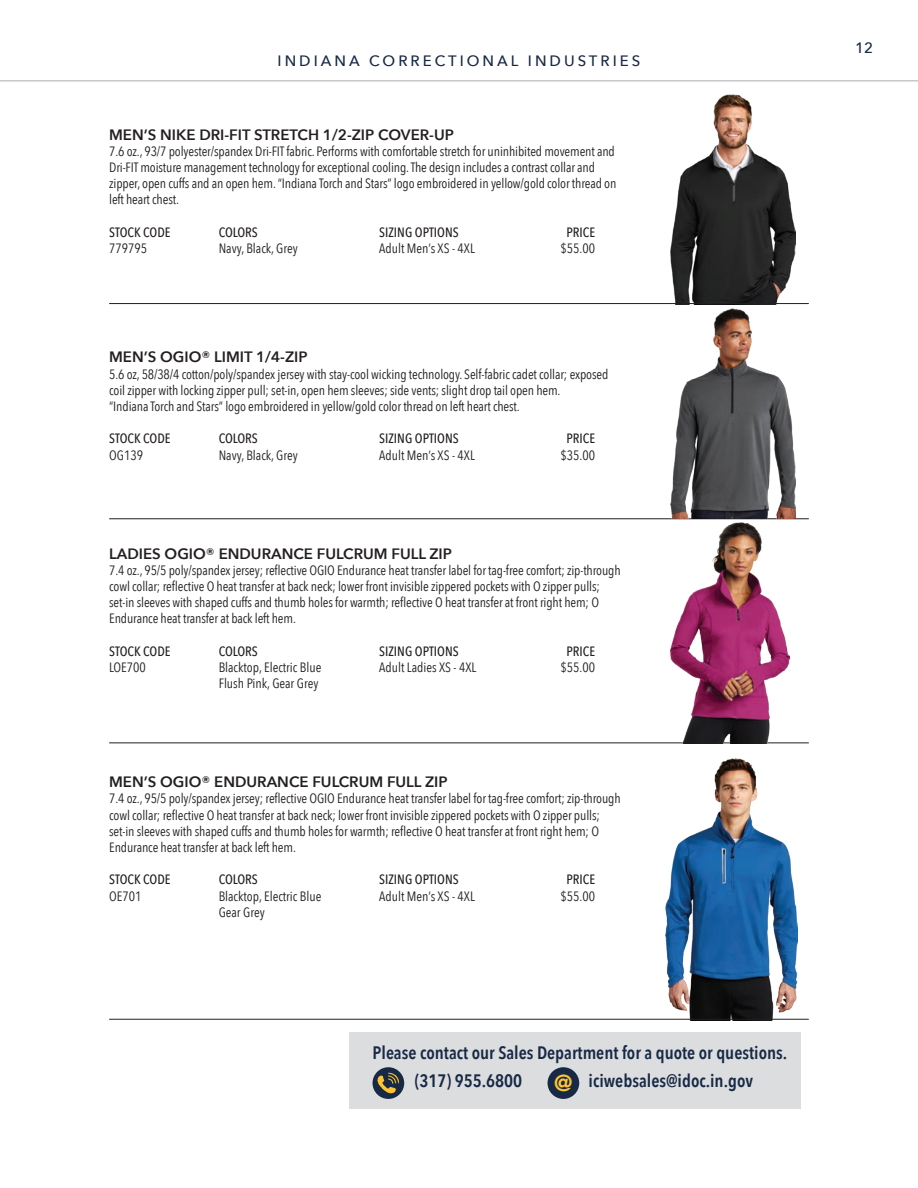
<style>
.page{position:relative;width:918px;height:1188px;background:#fff}
.page>*{position:absolute;margin:0;border:0;box-sizing:border-box;transform-origin:0 0}
.t1{font:900 22.95px "Avenir";color:#ffc42f}
.t2{font:600 18px "Avenir Next Condensed";color:#172945}
.t3{font:600 15px "Avenir Next";color:#231f20}
.t4{font:500 15px "Avenir Next";letter-spacing:.2em;color:#172945}
.t5{font:13.5px/16.2px "Avenir Next Condensed";letter-spacing:-.01em;color:#231f20}
.t6{font:500 13.5px "Avenir Next Condensed";color:#231f20}
</style>
<div class="page">
<hr style="left:0;top:80px;width:918px;height:2px;background:#c7c8ca">
<img style="left:671px;top:95px;width:124px;height:210px">
<hr style="left:109px;top:303px;width:700px;height:1px;background:#231f20">
<hr style="left:109px;top:518px;width:700px;height:1px;background:#231f20">
<hr style="left:109px;top:742px;width:700px;height:1px;background:#231f20">
<img style="left:671px;top:309px;width:124px;height:210px">
<img style="left:665px;top:758px;width:132px;height:263px">
<img style="left:671px;top:523px;width:119px;height:220px">
<hr style="left:109px;top:1019px;width:700px;height:1px;background:#231f20">
<div style="left:349px;top:1032px;width:451px;height:77px;background:#dcdddf"></div>
<div style="left:373px;top:1067px;width:31px;height:32px;background:#172945;border-radius:50%"></div>
<img style="left:378px;top:1072px;width:21px;height:22px">
<div style="left:548px;top:1067px;width:31px;height:32px;background:#172945;border-radius:50%"></div>
<p class="t4" style="left:278px;top:48px;width:364px">INDIANA CORRECTIONAL INDUSTRIES</p>
<p class="t3" style="left:109px;top:121px;width:346px">MEN’S NIKE DRI-FIT STRETCH 1/2-ZIP COVER-UP</p>
<p class="t5" style="left:109px;top:142px;width:509px">7.6 oz., 93/7 polyester/spandex Dri-FIT fabric. Performs with comfortable stretch for uninhibited movement and Dri-FIT moisture management technology for exceptional cooling. The design includes a contrast collar and zipper, open cuffs and an open hem. “Indiana Torch and Stars” logo embroidered in yellow/gold color thread on left heart chest.</p>
<p class="t6" style="left:109px;top:224px;width:63px">STOCK CODE</p>
<p class="t6" style="left:219px;top:224px;width:41px">COLORS</p>
<p class="t6" style="left:379px;top:224px;width:81px">SIZING OPTIONS</p>
<p class="t6" style="left:566px;top:224px;width:30px">PRICE</p>
<p class="t5" style="left:109px;top:240px;width:40px">779795</p>
<p class="t5" style="left:219px;top:240px;width:81px">Navy, Black, Grey</p>
<p class="t5" style="left:379px;top:240px;width:97px">Adult Men’s XS - 4XL</p>
<p class="t5" style="left:561px;top:240px;width:36px">$55.00</p>
<p class="t3" style="left:109px;top:344px;width:200px">MEN’S OGIO® LIMIT 1/4-ZIP</p>
<p class="t5" style="left:109px;top:365px;width:501px">5.6 oz, 58/38/4 cotton/poly/spandex jersey with stay-cool wicking technology. Self-fabric cadet collar; exposed coil zipper with locking zipper pull; set-in, open hem sleeves; side vents; slight drop tail open hem.</p>
<p class="t5" style="left:109px;top:398px;width:412px">“Indiana Torch and Stars” logo embroidered in yellow/gold color thread on left heart chest.</p>
<p class="t6" style="left:109px;top:431px;width:63px">STOCK CODE</p>
<p class="t6" style="left:219px;top:431px;width:41px">COLORS</p>
<p class="t6" style="left:379px;top:431px;width:81px">SIZING OPTIONS</p>
<p class="t6" style="left:566px;top:431px;width:30px">PRICE</p>
<p class="t5" style="left:109px;top:446px;width:35px">OG139</p>
<p class="t5" style="left:219px;top:446px;width:81px">Navy, Black, Grey</p>
<p class="t5" style="left:379px;top:446px;width:97px">Adult Men’s XS - 4XL</p>
<p class="t5" style="left:561px;top:446px;width:36px">$35.00</p>
<p class="t3" style="left:109px;top:541px;width:344px">LADIES OGIO® ENDURANCE FULCRUM FULL ZIP</p>
<p class="t5" style="left:109px;top:561px;width:513px">7.4 oz., 95/5 poly/spandex jersey; reflective OGIO Endurance heat transfer label for tag-free comfort; zip-through cowl collar; reflective O heat transfer at back neck; lower front invisible zippered pockets with O zipper pulls; set-in sleeves with shaped cuffs and thumb holes for warmth; reflective O heat transfer at front right hem; O Endurance heat transfer at back left hem.</p>
<p class="t6" style="left:109px;top:643px;width:63px">STOCK CODE</p>
<p class="t6" style="left:219px;top:643px;width:41px">COLORS</p>
<p class="t6" style="left:379px;top:643px;width:81px">SIZING OPTIONS</p>
<p class="t6" style="left:566px;top:643px;width:30px">PRICE</p>
<p class="t5" style="left:109px;top:659px;width:38px">LOE700</p>
<p class="t5" style="left:219px;top:659px;width:104px">Blacktop, Electric Blue</p>
<p class="t5" style="left:379px;top:659px;width:99px">Adult Ladies XS - 4XL</p>
<p class="t5" style="left:561px;top:659px;width:36px">$55.00</p>
<p class="t5" style="left:219px;top:675px;width:101px">Flush Pink, Gear Grey</p>
<p class="t3" style="left:109px;top:769px;width:340px">MEN’S OGIO® ENDURANCE FULCRUM FULL ZIP</p>
<p class="t5" style="left:109px;top:790px;width:513px">7.4 oz., 95/5 poly/spandex jersey; reflective OGIO Endurance heat transfer label for tag-free comfort; zip-through cowl collar; reflective O heat transfer at back neck; lower front invisible zippered pockets with O zipper pulls; set-in sleeves with shaped cuffs and thumb holes for warmth; reflective O heat transfer at front right hem; O Endurance heat transfer at back left hem.</p>
<p class="t6" style="left:109px;top:872px;width:63px">STOCK CODE</p>
<p class="t6" style="left:219px;top:872px;width:41px">COLORS</p>
<p class="t6" style="left:379px;top:872px;width:81px">SIZING OPTIONS</p>
<p class="t6" style="left:566px;top:872px;width:30px">PRICE</p>
<p class="t5" style="left:109px;top:887px;width:34px">OE701</p>
<p class="t5" style="left:219px;top:887px;width:104px">Blacktop, Electric Blue</p>
<p class="t5" style="left:379px;top:887px;width:97px">Adult Men’s XS - 4XL</p>
<p class="t5" style="left:561px;top:887px;width:36px">$55.00</p>
<p class="t5" style="left:219px;top:903px;width:48px">Gear Grey</p>
<p class="t2" style="left:373px;top:1037px;width:416px">Please contact our Sales Department for a quote or questions.</p>
<p class="t2" style="left:415px;top:1065px;width:109px">(317) 955.6800</p>
<p class="t1" style="left:554px;top:1064px;width:20px">@</p>
<p class="t2" style="left:589px;top:1065px;width:166px">iciwebsales@idoc.in.gov</p>
<p class="t4" style="left:855px;top:35px;width:19px">12</p>
</div>
